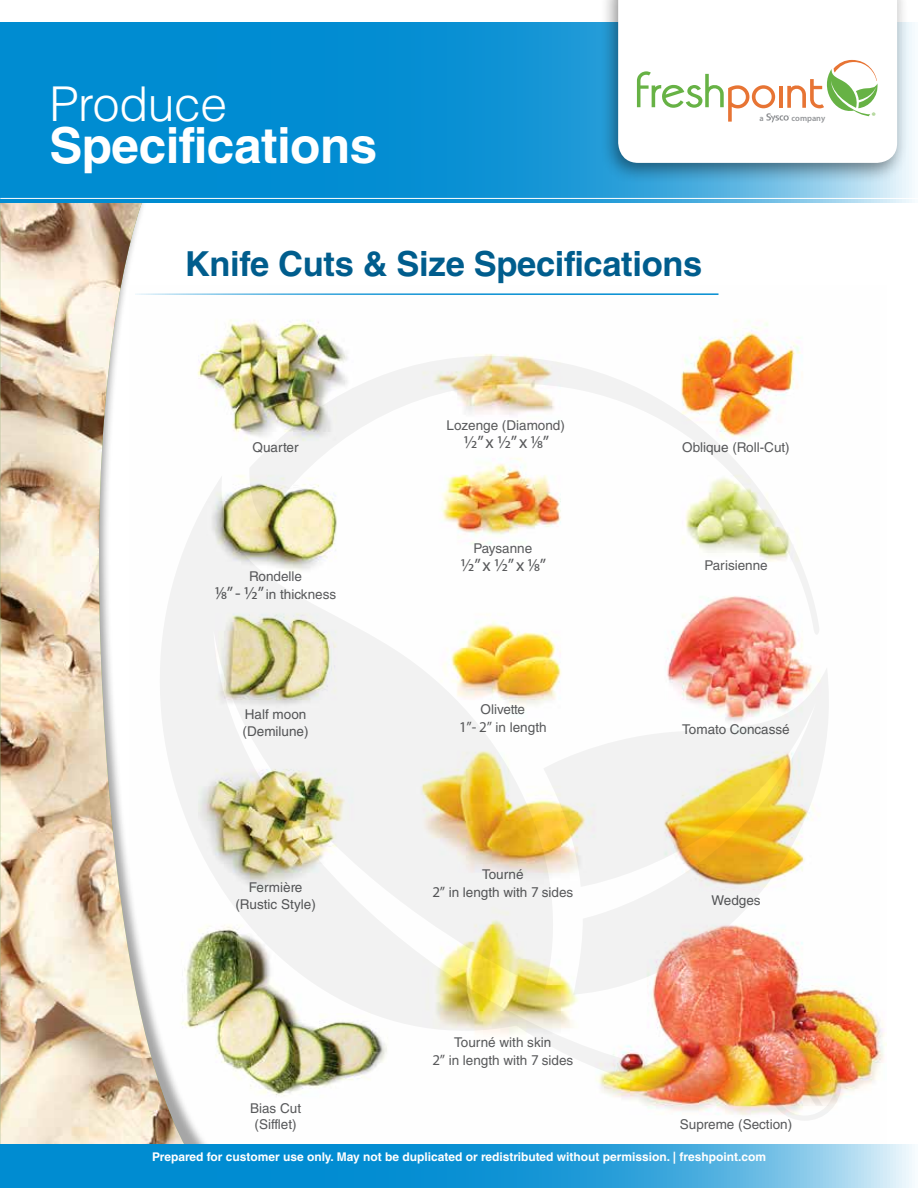
<style>
.page{position:relative;width:918px;height:1188px;background:#fff}
.page>*{position:absolute;margin:0;border:0;box-sizing:border-box;transform-origin:0 0}
.t1{font:700 49.5px "Helvetica LT Std";letter-spacing:-.01em;color:#fff}
.t2{font:300 48px "Helvetica LT Std";letter-spacing:-.01em;color:#fff}
.t3{font:700 34.5px "Helvetica LT Std";letter-spacing:-.01em;color:#005d8d}
.t4{font:18px "Myriad Pro";color:#58595b}
.t5{font:13.5px/18px "Helvetica LT Std";color:#58595b;text-align:center}
.t6{font:700 12px "Helvetica LT Std";color:#fff}
.t7{font:9.45px "Myriad Pro";color:#6cb33f}
.t8{font:600 8.4px "Myriad Pro";color:#939598}
.s1{font-family:"Myriad Pro";font-size:18px}
.s2{font-family:"Myriad Pro";font-size:15px}
</style>
<div class="page">
<img style="left:218px;top:293px;width:669px;height:852px">
<img style="left:0;top:203px;width:208px;height:942px">
<svg style="left:0;top:23px;width:915px;height:180px;background:#0d91d3"></svg>
<hr style="left:0;top:198px;width:918px;height:1px;background:#fff">
<hr style="left:135px;top:293px;width:583px;height:2px;background:#fff">
<img style="left:735px;top:667px;width:111px;height:328px">
<img style="left:160px;top:475px;width:575px;height:625px">
<img style="left:247px;top:356px;width:573px;height:284px">
<svg style="left:0;top:1145px;width:915px;height:43px;background:#2c9fd9"></svg>
<div style="left:600px;top:0;width:309px;height:184px;background:#000;opacity:.45"></div>
<svg style="left:618px;top:0;width:279px;height:163px"></svg>
<svg style="left:637px;top:60px;width:242px;height:62px"></svg>
<h2 class="t2" style="left:49px;top:74px;width:179px">Produce</h2>
<h1 class="t1" style="left:49px;top:116px;width:329px">Specifications</h1>
<h3 class="t3" style="left:185px;top:243px;width:519px">Knife Cuts &amp; Size Specifications</h3>
<p class="t8" style="left:759px;top:112px;width:6px">a</p>
<p class="t8" style="left:792px;top:112px;width:35px">company</p>
<p class="t7" style="left:872px;top:110px;width:5px">®</p>
<p class="t5" style="left:253px;top:438px;width:48px">Quarter</p>
<p class="t5" style="left:215px;top:567px;width:123px">Rondelle<br><span class="s1">1/8” - 1/2”</span> in thickness</p>
<p class="t5" style="left:243px;top:706px;width:68px;line-height:16.5px;text-align:left">Half moon (Demilune)</p>
<p class="t5" style="left:235px;top:879px;width:82px;line-height:16.5px">Fermière (Rustic Style)</p>
<p class="t5" style="left:447px;top:416px;width:120px">Lozenge (Diamond)</p>
<h3 class="t4" style="left:464px;top:431px;width:87px">1/2” x 1/2” x 1/8”</h3>
<p class="t5" style="left:473px;top:540px;width:60px">Paysanne</p>
<h3 class="t4" style="left:461px;top:554px;width:87px">1/2” x 1/2” x 1/8”</h3>
<p class="t5" style="left:459px;top:700px;width:89px">Olivette<br><span class="s2">1”- 2”</span> in length</p>
<p class="t5" style="left:432px;top:865px;width:142px">Tourné<br><span class="s2">2”</span> in length with <span class="s2">7</span> sides</p>
<p class="t5" style="left:432px;top:1033px;width:142px">Tourné with skin<br><span class="s2">2”</span> in length with <span class="s2">7</span> sides</p>
<p class="t5" style="left:682px;top:438px;width:109px">Oblique (Roll-Cut)</p>
<p class="t5" style="left:704px;top:556px;width:65px">Parisienne</p>
<p class="t5" style="left:682px;top:720px;width:109px">Tomato Concassé</p>
<p class="t5" style="left:712px;top:892px;width:51px">Wedges</p>
<p class="t5" style="left:250px;top:1100px;width:53px;line-height:16.5px">Bias Cut (Sifflet)</p>
<p class="t5" style="left:680px;top:1115px;width:114px">Supreme (Section)</p>
<p class="t6" style="left:152px;top:1150px;width:615px">Prepared for customer use only. May not be duplicated or redistributed without permission. | freshpoint.com</p>
</div>
